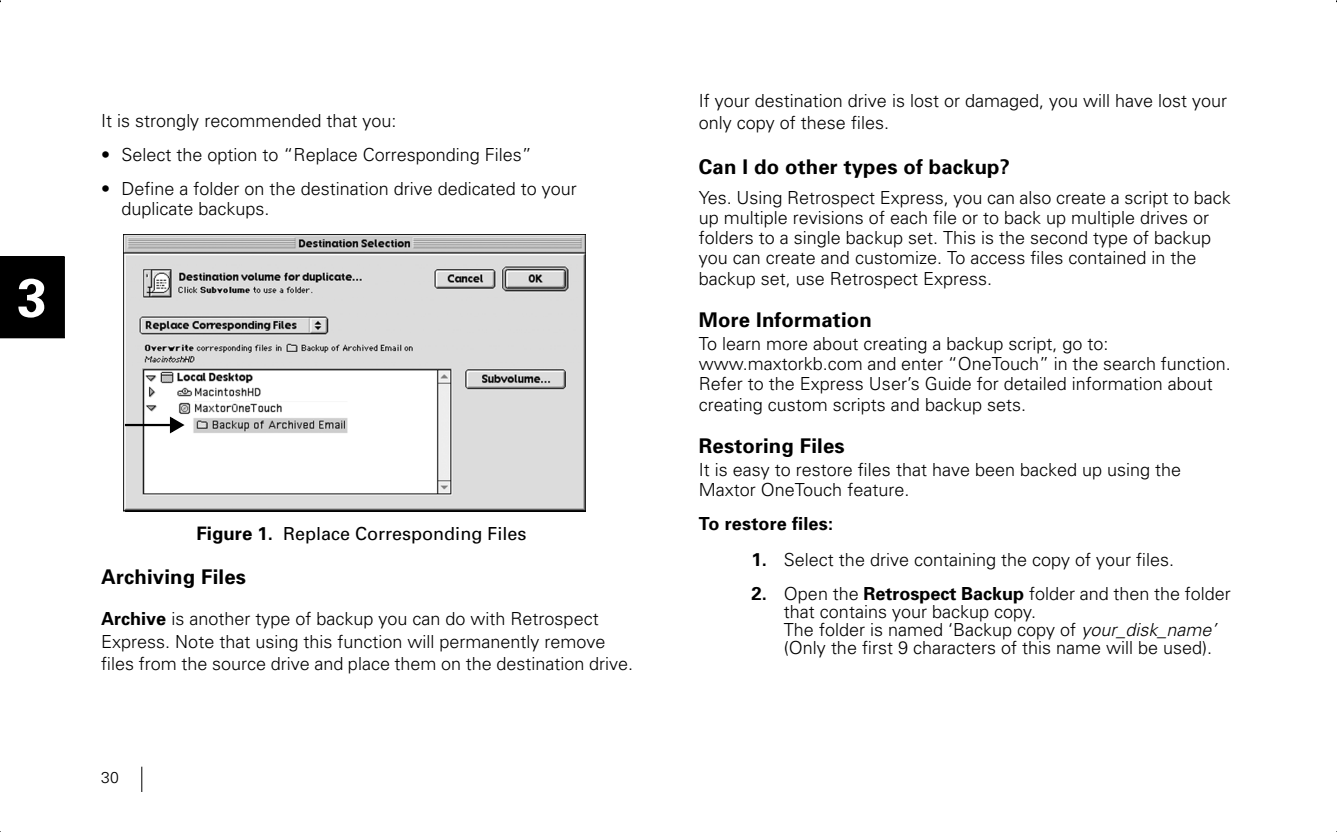
<style>
.page{position:relative;width:1337px;height:832px;background:#fff}
.page>*{position:absolute;margin:0;border:0;box-sizing:border-box;transform-origin:0 0}
.t1{font:700 54px "Univers";color:#fff}
.Heading2{font:700 20.25px "Univers";letter-spacing:.01em;color:#000}
.Body{font:300 18px/20.2px "Univers";color:#000}
.Heading2-2{font:300 18px/22.5px "Univers";color:#000}
.Numbered{font:300 18px/18px "Univers";color:#000}
.Bulleted{font:300 18px/20.2px "Univers";color:#000}
.Numbered1{font:300 18px "Univers";color:#000}
.FigureCaption{font:18px "Univers";color:#000}
.Heading3{font:700 18px "Univers";letter-spacing:.01em;color:#000}
.t2{font:300 15.75px "Univers";color:#000}
.s1{font-weight:700;font-size:18.45px}
.s2{font-weight:700}
.s3{font-style:italic}
</style>
<div class="page">
<div style="left:0;top:256px;width:65px;height:82px;background:#000"></div>
<svg style="left:141px;top:767px;width:1px;height:24px"></svg>
<img style="left:123px;top:234px;width:462px;height:277px">
<svg style="left:169px;top:415px;width:18px;height:20px"></svg>
<hr style="left:125px;top:424px;width:45px;height:2px;background:#000">
<h1 class="t1" style="left:17px;top:278px;width:32px">3</h1>
<p class="Body" style="left:101px;top:112px;width:297px">It is strongly recommended that you:</p>
<p class="Bulleted" style="left:101px;top:146px;width:432px">• Select the option to “Replace Corresponding Files”</p>
<p class="Bulleted" style="left:122px;top:180px;width:457px;text-indent:-20px">• Define a folder on the destination drive dedicated to your duplicate backups.</p>
<p class="FigureCaption" style="left:197px;top:527px;width:331px"><span class="s1">Figure 1.</span> Replace Corresponding Files</p>
<p class="Heading2" style="left:101px;top:569px;width:146px">Archiving Files</p>
<p class="Heading2-2" style="left:101px;top:609px;width:533px"><span class="s2">Archive</span> is another type of backup you can do with Retrospect<br>Express. Note that using this function will permanently remove files from the source drive and place them on the destination drive.</p>
<p class="t2" style="left:101px;top:772px;width:19px">30</p>
<p class="Heading2-2" style="left:699px;top:91px;width:530px">If your destination drive is lost or damaged, you will have lost your only copy of these files.</p>
<p class="Heading2" style="left:699px;top:159px;width:313px">Can I do other types of backup?</p>
<p class="Body" style="left:699px;top:189px;width:533px">Yes. Using Retrospect Express, you can also create a script to back up multiple revisions of each file or to back up multiple drives or folders to a single backup set. This is the second type of backup you can create and customize. To access files contained in the backup set, use Retrospect Express.</p>
<p class="Heading2" style="left:699px;top:312px;width:174px">More Information</p>
<p class="Body" style="left:699px;top:335px;width:533px">To learn more about creating a backup script, go to: www.maxtorkb.com and enter “OneTouch” in the search function.<br>Refer to the Express User’s Guide for detailed information about creating custom scripts and backup sets.</p>
<p class="Heading2" style="left:699px;top:438px;width:147px">Restoring Files</p>
<p class="Body" style="left:699px;top:461px;width:484px">It is easy to restore files that have been backed up using the<br>Maxtor OneTouch feature.</p>
<p class="Heading3" style="left:699px;top:517px;width:136px">To restore files:</p>
<p class="Numbered1" style="left:751px;top:553px;width:424px"><span class="s1">1.</span> Select the drive containing the copy of your files.</p>
<p class="Numbered" style="left:784px;top:586px;width:448px;text-indent:-32px"><span class="s1">2.</span> Open the <span class="s2">Retrospect Backup</span> folder and then the folder that contains your backup copy.<br>The folder is named ‘Backup copy of <span class="s3">your_disk_name’ </span>(Only the first 9 characters of this name will be used).</p>
</div>
